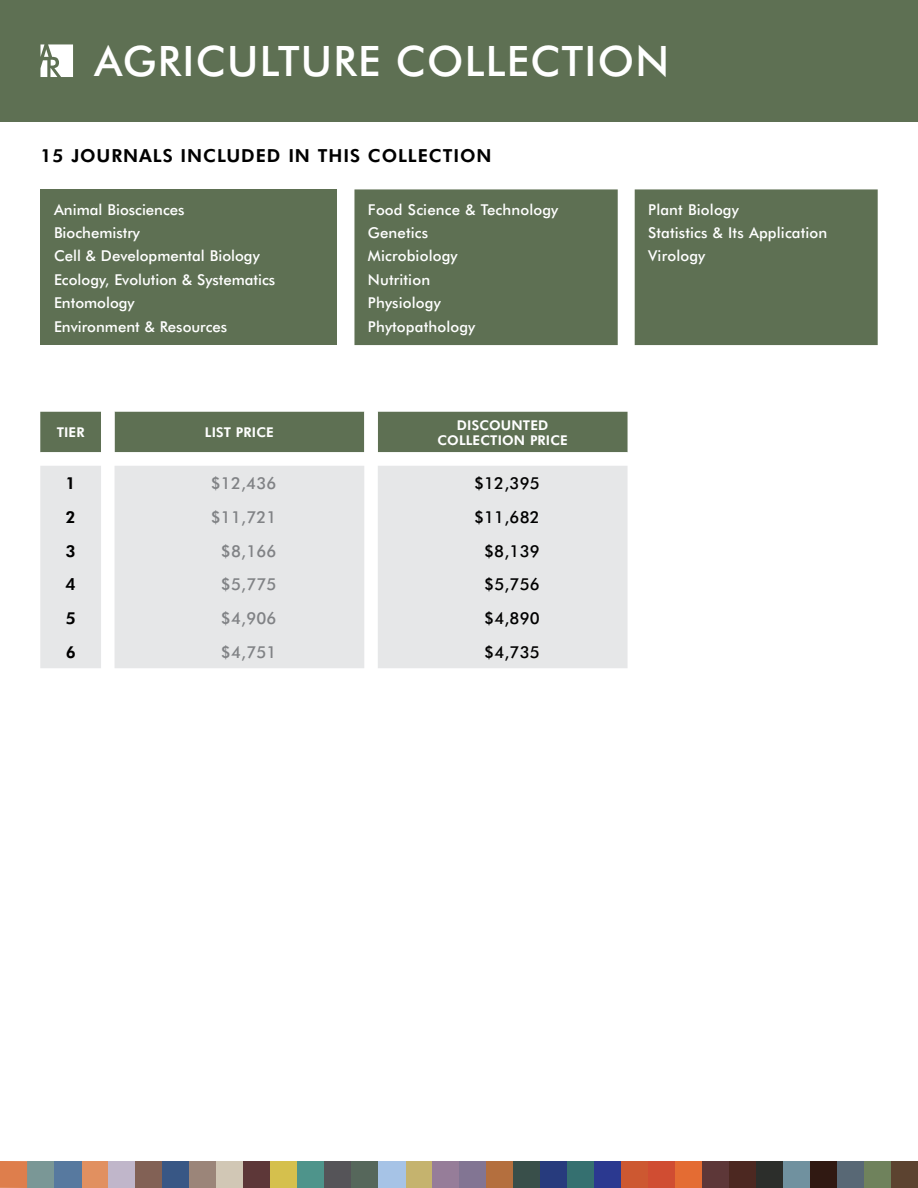
<style>
.page{position:relative;width:918px;height:1188px;background:#fff}
.page>*{position:absolute;margin:0;border:0;box-sizing:border-box;transform-origin:0 0}
.t1{font:500 42px "Futura BT";letter-spacing:.03em;color:#fff}
.t2{font:700 18px "Futura BT";letter-spacing:.05em;color:#000}
.t3{font:500 16.5px "Futura BT";letter-spacing:.01em;color:#808285}
.t4{font:500 16.5px "Futura BT";letter-spacing:.01em;color:#000}
.t5{font:700 16.5px "Futura BT";color:#000}
.t6{font:500 15px/23.4px "Futura BT";letter-spacing:.01em;color:#fff}
.t7{font:700 13.5px/15px "Futura BT";letter-spacing:.01em;color:#fff;text-align:center}
</style>
<div class="page">
<div style="left:81px;top:1161px;width:27px;height:27px;background:#e19060"></div>
<div style="left:54px;top:1161px;width:27px;height:27px;background:#57799f"></div>
<div style="left:27px;top:1161px;width:27px;height:27px;background:#7a9796"></div>
<div style="left:0;top:1161px;width:27px;height:27px;background:#de7e4c"></div>
<div style="left:270px;top:1161px;width:27px;height:27px;background:#d5c04d"></div>
<div style="left:243px;top:1161px;width:27px;height:27px;background:#5d3738"></div>
<div style="left:702px;top:1161px;width:27px;height:27px;background:#5d3738"></div>
<div style="left:729px;top:1161px;width:27px;height:27px;background:#4c2821"></div>
<div style="left:756px;top:1161px;width:27px;height:27px;background:#2c2e2b"></div>
<div style="left:783px;top:1161px;width:27px;height:27px;background:#70919f"></div>
<div style="left:810px;top:1161px;width:27px;height:27px;background:#301912"></div>
<div style="left:837px;top:1161px;width:27px;height:27px;background:#586875"></div>
<div style="left:864px;top:1161px;width:27px;height:27px;background:#6f825c"></div>
<div style="left:891px;top:1161px;width:27px;height:27px;background:#5c4330"></div>
<div style="left:189px;top:1161px;width:27px;height:27px;background:#9b8579"></div>
<div style="left:216px;top:1161px;width:27px;height:27px;background:#d1c7b5"></div>
<div style="left:162px;top:1161px;width:27px;height:27px;background:#385785"></div>
<div style="left:135px;top:1161px;width:27px;height:27px;background:#826155"></div>
<div style="left:108px;top:1161px;width:27px;height:27px;background:#c0b6ca"></div>
<div style="left:405px;top:1161px;width:27px;height:27px;background:#c5b36e"></div>
<div style="left:378px;top:1161px;width:27px;height:27px;background:#a6c3e6"></div>
<div style="left:351px;top:1161px;width:27px;height:27px;background:#56675b"></div>
<div style="left:324px;top:1161px;width:27px;height:27px;background:#555458"></div>
<div style="left:297px;top:1161px;width:27px;height:27px;background:#4e948b"></div>
<div style="left:540px;top:1161px;width:27px;height:27px;background:#273b7d"></div>
<div style="left:513px;top:1161px;width:27px;height:27px;background:#394f4a"></div>
<div style="left:486px;top:1161px;width:27px;height:27px;background:#b46f3e"></div>
<div style="left:459px;top:1161px;width:27px;height:27px;background:#827593"></div>
<div style="left:432px;top:1161px;width:27px;height:27px;background:#967d99"></div>
<div style="left:675px;top:1161px;width:27px;height:27px;background:#e46c33"></div>
<div style="left:648px;top:1161px;width:27px;height:27px;background:#d04d32"></div>
<div style="left:621px;top:1161px;width:27px;height:27px;background:#cd5831"></div>
<div style="left:594px;top:1161px;width:27px;height:27px;background:#2b3990"></div>
<div style="left:567px;top:1161px;width:27px;height:27px;background:#357070"></div>
<div style="left:0;top:0;width:918px;height:122px;background:#5e7053"></div>
<div style="left:40px;top:189px;width:298px;height:156px;background:#5e7053"></div>
<div style="left:354px;top:189px;width:524px;height:156px;background:#5e7053"></div>
<svg style="left:40px;top:412px;width:588px;height:41px;background:#6a7a5f"></svg>
<div style="left:40px;top:466px;width:588px;height:202px;background:#e6e7e8"></div>
<svg style="left:40px;top:44px;width:33px;height:33px"></svg>
<h1 class="t1" style="left:94px;top:31px;width:576px">AGRICULTURE COLLECTION</h1>
<p class="t2" style="left:40px;top:143px;width:452px">15 JOURNALS INCLUDED IN THIS COLLECTION</p>
<p class="t6" style="left:54px;top:197px;width:223px">Animal Biosciences<br>Biochemistry<br>Cell &amp; Developmental Biology<br>Ecology, Evolution &amp; Systematics<br>Entomology<br>Environment &amp; Resources</p>
<p class="t6" style="left:368px;top:197px;width:192px">Food Science &amp; Technology<br>Genetics<br>Microbiology<br>Nutrition<br>Physiology<br>Phytopathology</p>
<p class="t6" style="left:648px;top:197px;width:181px">Plant Biology<br>Statistics &amp; Its Application<br>Virology</p>
<p class="t7" style="left:57px;top:424px;width:29px">TIER</p>
<p class="t7" style="left:205px;top:424px;width:71px">LIST PRICE</p>
<p class="t7" style="left:437px;top:417px;width:132px">DISCOUNTED<br>COLLECTION PRICE</p>
<p class="t5" style="left:66px;top:472px;width:12px">1</p>
<p class="t3" style="left:211px;top:472px;width:67px">$12,436</p>
<p class="t4" style="left:474px;top:472px;width:67px">$12,395</p>
<p class="t5" style="left:66px;top:505px;width:12px">2</p>
<p class="t3" style="left:211px;top:505px;width:67px">$11,721</p>
<p class="t4" style="left:474px;top:505px;width:67px">$11,682</p>
<p class="t5" style="left:66px;top:539px;width:12px">3</p>
<p class="t3" style="left:221px;top:539px;width:57px">$8,166</p>
<p class="t4" style="left:484px;top:539px;width:57px">$8,139</p>
<p class="t5" style="left:66px;top:573px;width:12px">4</p>
<p class="t3" style="left:221px;top:573px;width:57px">$5,775</p>
<p class="t4" style="left:484px;top:573px;width:57px">$5,756</p>
<p class="t5" style="left:66px;top:606px;width:12px">5</p>
<p class="t3" style="left:221px;top:606px;width:57px">$4,906</p>
<p class="t4" style="left:484px;top:606px;width:57px">$4,890</p>
<p class="t5" style="left:66px;top:640px;width:12px">6</p>
<p class="t3" style="left:221px;top:640px;width:57px">$4,751</p>
<p class="t4" style="left:484px;top:640px;width:57px">$4,735</p>
</div>
